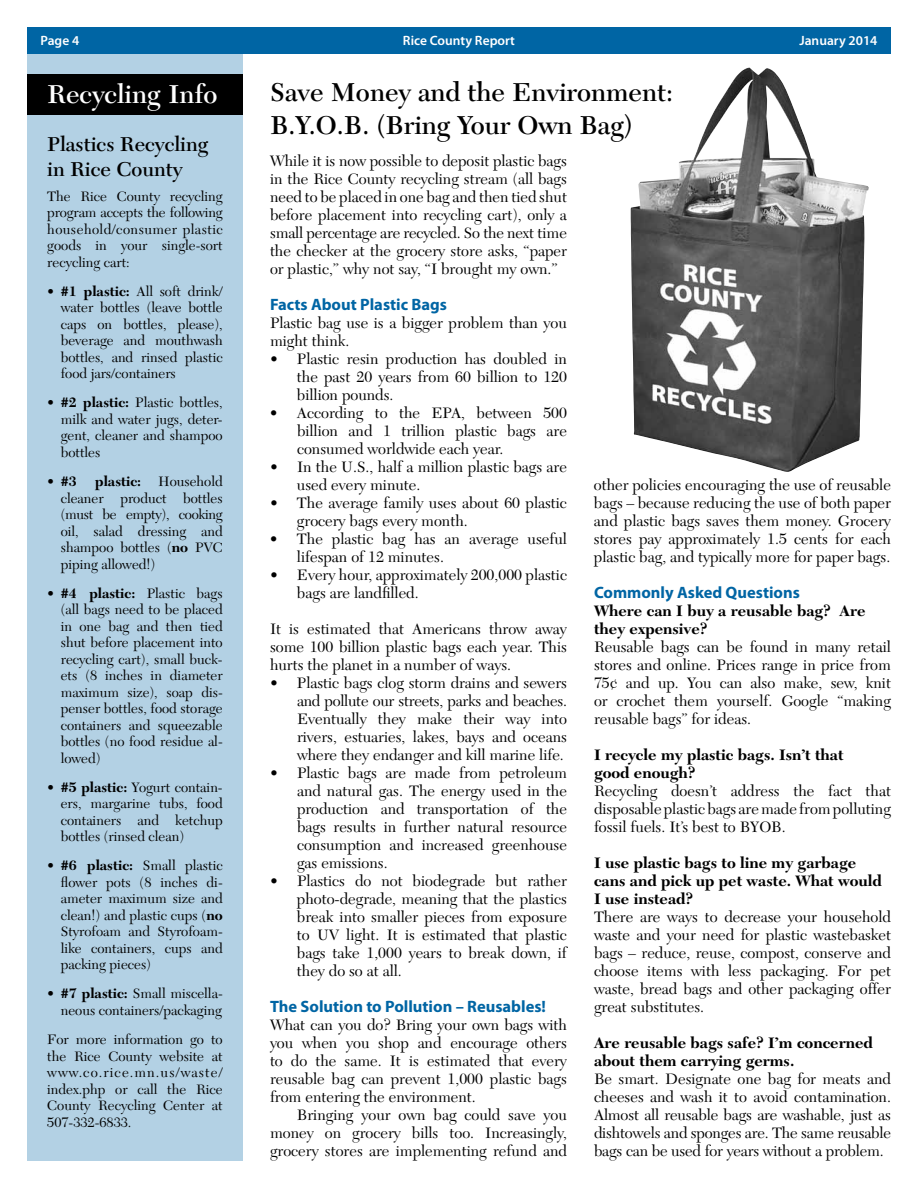
<style>
.page{position:relative;width:918px;height:1188px;background:#fff}
.page>*{position:absolute;margin:0;border:0;box-sizing:border-box;transform-origin:0 0}
.t1{font:600 27px/32.4px "New Caledonia";color:#000}
.t2{font:600 27px "New Caledonia";color:#fff}
.t3{font:600 21px/25.2px "New Caledonia";color:#000}
.t4{font:700 16.5px "Myriad Pro";color:#0065a4}
.t5{font:15.75px/18px "New Caledonia";color:#000;text-align:justify}
.t6{font:700 15.75px/18px "New Caledonia";color:#000}
.t7{font:14.25px/16.5px "New Caledonia";color:#000;text-align:justify}
.t8{font:700 14.25px "New Caledonia";color:#000}
.t9{font:600 13.5px "Myriad Pro";color:#fff}
.s1{font-weight:700}
.s2{font-weight:400}
</style>
<div class="page">
<div style="left:27px;top:27px;width:216px;height:1134px;background:#b3d1e4"></div>
<div style="left:27px;top:74px;width:216px;height:41px;background:#000"></div>
<div style="left:27px;top:27px;width:864px;height:27px;background:#0065a4"></div>
<img style="left:631px;top:67px;width:238px;height:405px">
<p class="t9" style="left:40px;top:32px;width:40px">Page 4</p>
<p class="t9" style="left:403px;top:32px;width:114px">Rice County Report</p>
<p class="t9" style="left:800px;top:32px;width:79px">January 2014</p>
<h1 class="t2" style="left:47px;top:78px;width:172px">Recycling Info</h1>
<h2 class="t3" style="left:47px;top:132px;width:163px">Plastics Recycling in Rice County</h2>
<p class="t7" style="left:47px;top:188px;width:177px">The Rice County recycling program accepts the following household/consumer plastic goods in your single-sort recycling cart:</p>
<p class="t7" style="left:61px;top:283px;width:164px;text-indent:-13px">• <span class="s1">#1 plastic:</span> All soft drink/ water bottles (leave bottle caps on bottles, please), beverage and mouthwash bottles, and rinsed plastic food jars/containers</p>
<p class="t7" style="left:61px;top:395px;width:164px;text-indent:-13px">• <span class="s1">#2 plastic:</span> Plastic bottles, milk and water jugs, deter&shy;gent, cleaner and shampoo bottles</p>
<p class="t8" style="left:47px;top:473px;width:31px"><span class="s2">•</span> #3</p>
<p class="t7" style="left:61px;top:473px;width:164px;text-indent:35px"><span class="s1">plastic:</span> Household cleaner product bottles (must be empty), cooking oil, salad dressing and shampoo bottles (<span class="s1">no</span> PVC piping allowed!)</p>
<p class="t7" style="left:61px;top:585px;width:164px;text-indent:-13px">• <span class="s1">#4 plastic:</span> Plastic bags (all bags need to be placed in one bag and then tied shut before placement into recycling cart), small buck&shy;ets (8 inches in diameter maximum size), soap dis&shy;penser bottles, food storage containers and squeezable bottles (no food residue al&shy;lowed)</p>
<p class="t7" style="left:61px;top:779px;width:164px;text-indent:-13px">• <span class="s1">#5 plastic:</span> Yogurt contain&shy;ers, margarine tubs, food containers and ketchup bottles (rinsed clean)</p>
<p class="t7" style="left:61px;top:858px;width:164px;text-indent:-13px">• <span class="s1">#6 plastic:</span> Small plastic flower pots (8 inches di&shy;ameter maximum size and clean!) and plastic cups (<span class="s1">no </span>Styrofoam and Styrofoam&shy;like containers, cups and packing pieces)</p>
<p class="t7" style="left:47px;top:986px;width:177px;text-align:right">• <span class="s1">#7 plastic:</span> Small miscella&shy;neous containers/packaging</p>
<p class="t7" style="left:47px;top:1031px;width:177px">For more information go to the Rice County website at www.co.rice.mn.us/waste/ index.php or call the Rice County Recycling Center at 507-332-6833.</p>
<h1 class="t1" style="left:270px;top:77px;width:405px">Save Money and the Environment:<br>B.Y.O.B. (Bring Your Own Bag)</h1>
<p class="t5" style="left:270px;top:152px;width:299px">While it is now possible to deposit plastic bags in the Rice County recycling stream (all bags need to be placed in one bag and then tied shut before placement into recycling cart), only a small percentage are recycled. So the next time the checker at the grocery store asks, “paper or plastic,” why not say, “I brought my own.”</p>
<p class="t4" style="left:270px;top:294px;width:179px">Facts About Plastic Bags</p>
<p class="t5" style="left:270px;top:314px;width:298px">Plastic bag use is a bigger problem than you might think.</p>
<p class="t5" style="left:297px;top:350px;width:272px;text-indent:-27px">• Plastic resin production has doubled in the past 20 years from 60 billion to 120 billion pounds.</p>
<p class="t5" style="left:297px;top:404px;width:272px;text-indent:-27px">• According to the EPA, between 500 billion and 1 trillion plastic bags are consumed worldwide each year.</p>
<p class="t5" style="left:297px;top:459px;width:272px;text-indent:-27px">• In the U.S., half a million plastic bags are used every minute.</p>
<p class="t5" style="left:297px;top:495px;width:272px;text-indent:-27px">• The average family uses about 60 plastic grocery bags every month.</p>
<p class="t5" style="left:297px;top:531px;width:272px;text-indent:-27px">• The plastic bag has an average useful lifespan of 12 minutes.</p>
<p class="t5" style="left:297px;top:567px;width:272px;text-indent:-27px">• Every hour, approximately 200,000 plastic bags are landfilled.</p>
<p class="t5" style="left:270px;top:621px;width:299px">It is estimated that Americans throw away some 100 billion plastic bags each year. This hurts the planet in a number of ways.</p>
<p class="t5" style="left:297px;top:675px;width:272px;text-indent:-27px">• Plastic bags clog storm drains and sewers and pollute our streets, parks and beaches.<br>Eventually they make their way into rivers, estuaries, lakes, bays and oceans where they endanger and kill marine life.</p>
<p class="t5" style="left:297px;top:765px;width:272px;text-indent:-27px">• Plastic bags are made from petroleum and natural gas. The energy used in the production and transportation of the bags results in further natural resource consumption and increased greenhouse gas emissions.</p>
<p class="t5" style="left:297px;top:873px;width:272px;text-indent:-27px">• Plastics do not biodegrade but rather photo-degrade, meaning that the plastics break into smaller pieces from exposure to UV light. It is estimated that plastic bags take 1,000 years to break down, if they do so at all.</p>
<p class="t4" style="left:270px;top:996px;width:277px">The Solution to Pollution – Reusables!</p>
<p class="t5" style="left:270px;top:1016px;width:298px">What can you do? Bring your own bags with you when you shop and encourage others to do the same. It is estimated that every reusable bag can prevent 1,000 plastic bags from entering the environment.</p>
<p class="t5" style="left:270px;top:1106px;width:299px;text-indent:27px">Bringing your own bag could save you money on grocery bills too. Increasingly, grocery stores are implementing refund and</p>
<p class="t5" style="left:594px;top:476px;width:299px">other policies encouraging the use of reusable bags – because reducing the use of both paper and plastic bags saves them money. Grocery stores pay approximately 1.5 cents for each plastic bag, and typically more for paper bags.</p>
<p class="t4" style="left:594px;top:582px;width:207px">Commonly Asked Questions</p>
<p class="t6" style="left:594px;top:602px;width:273px">Where can I buy a reusable bag? Are they expensive?</p>
<p class="t5" style="left:594px;top:638px;width:299px">Reusable bags can be found in many retail stores and online. Prices range in price from 75¢ and up. You can also make, sew, knit or crochet them yourself. Google “making reusable bags” for ideas.</p>
<p class="t6" style="left:594px;top:746px;width:251px">I recycle my plastic bags. Isn’t that good enough?</p>
<p class="t5" style="left:594px;top:783px;width:298px">Recycling doesn’t address the fact that disposable plastic bags are made from polluting fossil fuels. It’s best to BYOB.</p>
<p class="t6" style="left:594px;top:854px;width:289px">I use plastic bags to line my garbage cans and pick up pet waste. What would<br>I use instead?</p>
<p class="t5" style="left:594px;top:909px;width:299px">There are ways to decrease your household waste and your need for plastic wastebasket bags – reduce, reuse, compost, conserve and choose items with less packaging. For pet waste, bread bags and other packaging offer great substitutes.</p>
<p class="t6" style="left:594px;top:1034px;width:280px">Are reusable bags safe? I’m concerned about them carrying germs.</p>
<p class="t5" style="left:594px;top:1071px;width:299px">Be smart. Designate one bag for meats and cheeses and wash it to avoid contamination.<br>Almost all reusable bags are washable, just as dishtowels and sponges are. The same reusable bags can be used for years without a problem.</p>
</div>
